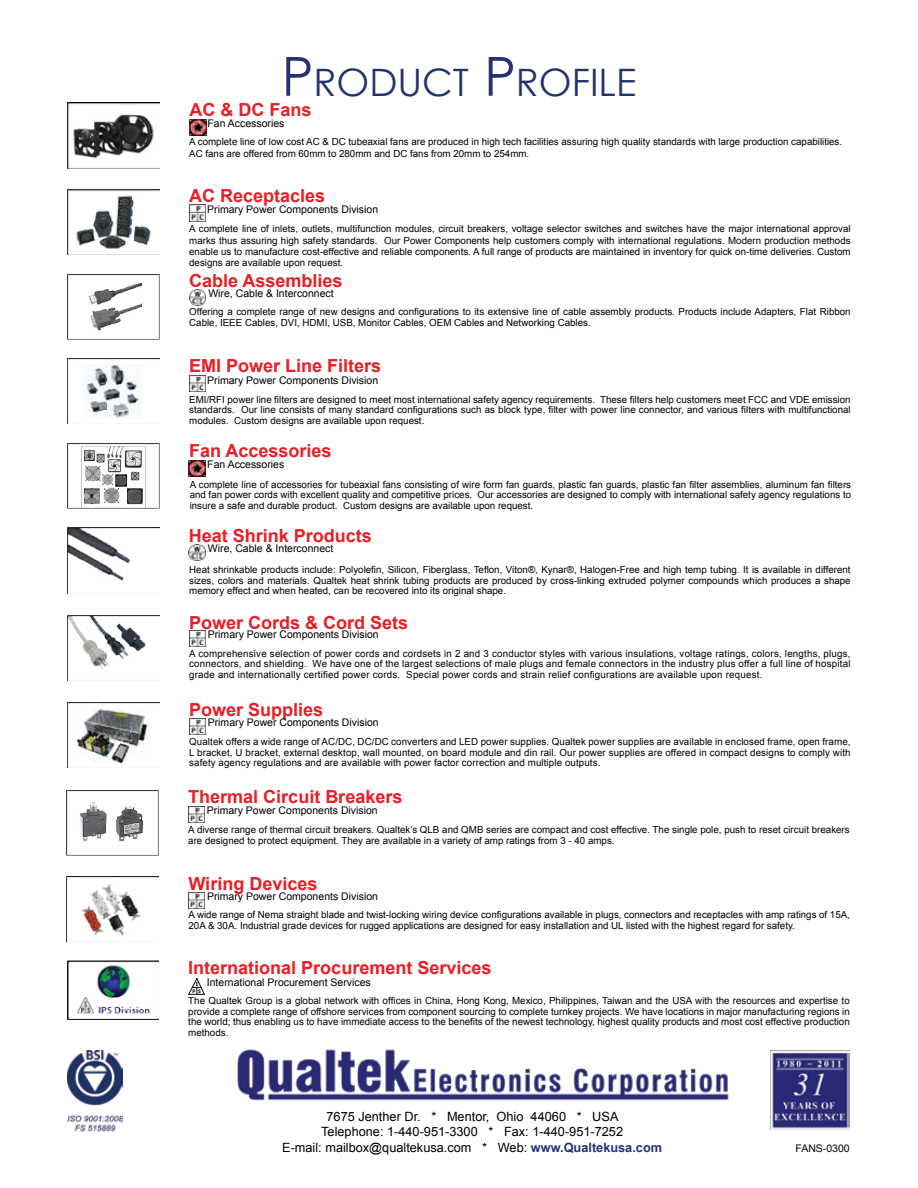
<style>
.page{position:relative;width:918px;height:1188px;background:#fff}
.page>*{position:absolute;margin:0;border:0;box-sizing:border-box;transform-origin:0 0}
.t1{font:37.8px "Century Gothic";color:#253270}
.t2{font:700 18px "Arial";color:#eb1d25}
.t3{font:12.75px/15.3px "Arial";color:#000;text-align:center}
.t4{font:10.5px "Arial";color:#000}
.t5{font:9.75px/10.5px "Arial";color:#000;text-align:justify}
.t6{font:700 5.25px "Myriad";color:#000}
.t7{font:700 5.25px "Verdana";color:#000}
.s1{font-size:54px}
.s2{font-weight:700;color:#253270}
</style>
<div class="page">
<img style="left:237px;top:1049px;width:492px;height:52px">
<img style="left:68px;top:103px;width:92px;height:65px">
<img style="left:68px;top:274px;width:92px;height:65px">
<img style="left:68px;top:359px;width:92px;height:65px">
<img style="left:68px;top:444px;width:92px;height:65px">
<img style="left:68px;top:528px;width:92px;height:53px">
<img style="left:68px;top:616px;width:92px;height:65px">
<img style="left:68px;top:703px;width:92px;height:65px">
<img style="left:67px;top:790px;width:92px;height:65px">
<img style="left:67px;top:877px;width:92px;height:65px">
<img style="left:189px;top:631px;width:16px;height:16px">
<img style="left:189px;top:205px;width:16px;height:16px">
<img style="left:189px;top:375px;width:16px;height:17px">
<img style="left:189px;top:719px;width:16px;height:16px">
<img style="left:188px;top:806px;width:17px;height:17px">
<img style="left:189px;top:893px;width:16px;height:16px">
<img style="left:189px;top:290px;width:16px;height:16px">
<img style="left:189px;top:544px;width:16px;height:16px">
<img style="left:68px;top:189px;width:92px;height:65px">
<svg style="left:189px;top:978px;width:16px;height:17px"></svg>
<img style="left:189px;top:119px;width:17px;height:17px">
<img style="left:189px;top:460px;width:16px;height:17px">
<img style="left:67px;top:961px;width:91px;height:59px">
<img style="left:770px;top:1050px;width:80px;height:80px">
<img style="left:67px;top:1050px;width:55px;height:82px">
<h1 class="t1" style="left:282px;top:56px;width:356px"><span class="s1">P</span>RODUCT <span class="s1">P</span>ROFILE</h1>
<h2 class="t2" style="left:189px;top:98px;width:124px">AC &amp; DC Fans</h2>
<p class="t4" style="left:208px;top:116px;width:79px">Fan Accessories</p>
<p class="t5" style="left:189px;top:136px;width:654px;line-height:11.7px">A complete line of low cost AC &amp; DC tubeaxial fans are produced in high tech facilities assuring high quality standards with large production capabilities.<br>AC fans are offered from 60mm to 280mm and DC fans from 20mm to 254mm.</p>
<h2 class="t2" style="left:189px;top:184px;width:138px">AC Receptacles</h2>
<p class="t4" style="left:207px;top:203px;width:172px">Primary Power Components Division</p>
<p class="t5" style="left:189px;top:223px;width:663px;line-height:11.2px">A complete line of inlets, outlets, multifunction modules, circuit breakers, voltage selector switches and switches have the major international approval marks thus assuring high safety standards. Our Power Components help customers comply with international regulations. Modern production methods enable us to manufacture cost-effective and reliable components. A full range of products are maintained in inventory for quick on-time deliveries. Custom designs are available upon request.</p>
<h2 class="t2" style="left:189px;top:269px;width:155px">Cable Assemblies</h2>
<p class="t4" style="left:208px;top:287px;width:127px">Wire, Cable &amp; Interconnect</p>
<p class="t5" style="left:189px;top:307px;width:663px">Offering a complete range of new designs and configurations to its extensive line of cable assembly products. Products include Adapters, Flat Ribbon<br>Cable, IEEE Cables, DVI, HDMI, USB, Monitor Cables, OEM Cables and Networking Cables.</p>
<h2 class="t2" style="left:189px;top:354px;width:194px">EMI Power Line Filters</h2>
<p class="t4" style="left:207px;top:373px;width:172px">Primary Power Components Division</p>
<p class="t5" style="left:189px;top:394px;width:663px">EMI/RFI power line filters are designed to meet most international safety agency requirements. These filters help customers meet FCC and VDE emission standards. Our line consists of many standard configurations such as block type, filter with power line connector, and various filters with multifunctional modules. Custom designs are available upon request.</p>
<h2 class="t2" style="left:189px;top:438px;width:144px">Fan Accessories</h2>
<p class="t4" style="left:207px;top:457px;width:79px">Fan Accessories</p>
<p class="t5" style="left:190px;top:479px;width:663px">A complete line of accessories for tubeaxial fans consisting of wire form fan guards, plastic fan guards, plastic fan filter assemblies, aluminum fan filters and fan power cords with excellent quality and competitive prices. Our accessories are designed to comply with international safety agency regulations to insure a safe and durable product. Custom designs are available upon request.</p>
<h2 class="t2" style="left:189px;top:524px;width:185px">Heat Shrink Products</h2>
<p class="t4" style="left:208px;top:541px;width:127px">Wire, Cable &amp; Interconnect</p>
<p class="t5" style="left:189px;top:564px;width:663px">Heat shrinkable products include: Polyolefin, Silicon, Fiberglass, Teflon, Viton®, Kynar®, Halogen-Free and high temp tubing. It is available in different sizes, colors and materials. Qualtek heat shrink tubing products are produced by cross-linking extruded polymer compounds which produces a shape memory effect and when heated, can be recovered into its original shape.</p>
<h2 class="t2" style="left:189px;top:611px;width:221px">Power Cords &amp; Cord Sets</h2>
<p class="t4" style="left:208px;top:628px;width:172px">Primary Power Components Division</p>
<p class="t5" style="left:189px;top:648px;width:663px">A comprehensive selection of power cords and cordsets in 2 and 3 conductor styles with various insulations, voltage ratings, colors, lengths, plugs, connectors, and shielding. We have one of the largest selections of male plugs and female connectors in the industry plus offer a full line of hospital grade and internationally certified power cords. Special power cords and strain relief configurations are available upon request.</p>
<h2 class="t2" style="left:189px;top:698px;width:136px">Power Supplies</h2>
<p class="t4" style="left:208px;top:716px;width:172px">Primary Power Components Division</p>
<p class="t5" style="left:189px;top:737px;width:663px">Qualtek offers a wide range of AC/DC, DC/DC converters and LED power supplies. Qualtek power supplies are available in enclosed frame, open frame, L bracket, U bracket, external desktop, wall mounted, on board module and din rail. Our power supplies are offered in compact designs to comply with safety agency regulations and are available with power factor correction and multiple outputs.</p>
<h2 class="t2" style="left:188px;top:785px;width:216px">Thermal Circuit Breakers</h2>
<p class="t4" style="left:207px;top:804px;width:172px">Primary Power Components Division</p>
<p class="t5" style="left:188px;top:825px;width:663px">A diverse range of thermal circuit breakers. Qualtek’s QLB and QMB series are compact and cost effective. The single pole, push to reset circuit breakers are designed to protect equipment. They are available in a variety of amp ratings from 3 - 40 amps.</p>
<h2 class="t2" style="left:189px;top:871px;width:130px">Wiring Devices</h2>
<p class="t4" style="left:207px;top:890px;width:172px">Primary Power Components Division</p>
<p class="t5" style="left:189px;top:910px;width:663px">A wide range of Nema straight blade and twist-locking wiring device configurations available in plugs, connectors and receptacles with amp ratings of 15A,<br>20A &amp; 30A. Industrial grade devices for rugged applications are designed for easy installation and UL listed with the highest regard for safety.</p>
<h2 class="t2" style="left:188px;top:956px;width:305px">International Procurement Services</h2>
<p class="t4" style="left:207px;top:976px;width:165px">International Procurement Services</p>
<p class="t7" style="left:195px;top:981px;width:4px">I</p>
<p class="t6" style="left:193px;top:988px;width:10px">P S</p>
<p class="t5" style="left:188px;top:996px;width:663px">The Qualtek Group is a global network with offices in China, Hong Kong, Mexico, Philippines, Taiwan and the USA with the resources and expertise to provide a complete range of offshore services from component sourcing to complete turnkey projects. We have locations in major manufacturing regions in the world; thus enabling us to have immediate access to the benefits of the newest technology, highest quality products and most cost effective production methods.</p>
<h3 class="t3" style="left:282px;top:1109px;width:381px">7675 Jenther Dr. * Mentor, Ohio 44060 * USA<br>Telephone: 1-440-951-3300 * Fax: 1-440-951-7252<br>E-mail: mailbox@qualtekusa.com * Web: <span class="s2">www.Qualtekusa.com</span></h3>
<p class="t4" style="left:796px;top:1141px;width:56px">FANS-0300</p>
</div>
